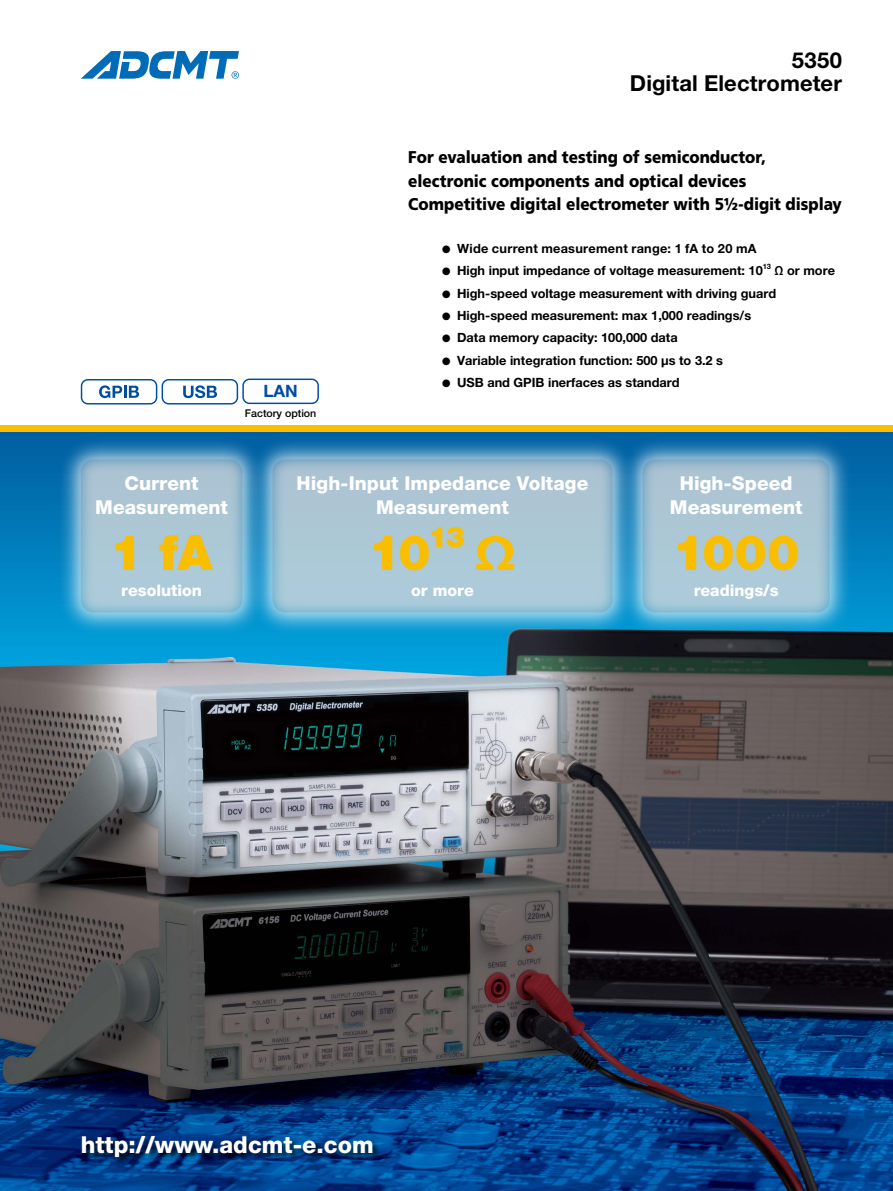
<style>
.page{position:relative;width:893px;height:1191px;background:#fff}
.page>*{position:absolute;margin:0;border:0;box-sizing:border-box;transform-origin:0 0}
.t1{font:900 48.9px "Helvetica Neue LT Std";letter-spacing:-.015em;color:#fabe00}
.t2{font:900 28.5px "Helvetica Neue LT Std";color:#fabe00}
.t3{font:800 23.4px "Helvetica Neue LT Std";color:#fff}
.t4{font:700 22.05px/23.4px "Helvetica Neue LT Std";letter-spacing:.005em;color:#000;text-align:right}
.t5{font:800 19.2px/23.4px "Helvetica Neue LT Std";color:#fff;text-align:center}
.t6{font:900 16.95px/23.4px "Frutiger";color:#000;scale:.9 1}
.t7{font:700 16.95px "Helvetica Neue LT Std";color:#004ea2}
.t8{font:800 15.9px "Helvetica Neue LT Std";color:#fff}
.t9{font:700 12.75px "Helvetica Neue LT Std";color:#000}
.t10{font:700 12.75px "Helvetica Neue LT Std";letter-spacing:.02em;color:#000}
.t11{font:500 10.65px "Helvetica Neue LT Std";color:#000}
.t12{font:700 7.5px "Helvetica Neue LT Std";color:#000}
</style>
<div class="page">
<img style="left:0;top:432px;width:893px;height:759px">
<svg style="left:81px;top:51px;width:158px;height:28px"></svg>
<div style="left:0;top:425px;width:893px;height:7px;background:#fabe00"></div>
<div style="left:82px;top:1135px;width:299px;height:30px;background:#000;opacity:.75"></div>
<svg style="left:81px;top:378px;width:238px;height:26px"></svg>
<div style="left:58px;top:436px;width:207px;height:199px;background:#fff;opacity:.75"></div>
<svg style="left:81px;top:459px;width:161px;height:153px;background:#a6c4d3"></svg>
<div style="left:249px;top:436px;width:386px;height:199px;background:#fff;opacity:.75"></div>
<svg style="left:272px;top:459px;width:341px;height:153px;background:#a7c5d4"></svg>
<div style="left:620px;top:436px;width:233px;height:199px;background:#fff;opacity:.75"></div>
<svg style="left:643px;top:459px;width:187px;height:153px;background:#a6c4d4"></svg>
<h3 class="t7" style="left:263px;top:381px;width:36px">LAN</h3>
<p class="t11" style="left:245px;top:407px;width:73px">Factory option</p>
<h3 class="t4" style="left:630px;top:48px;width:214px">5350<br>Digital Electrometer</h3>
<h3 class="t6" style="left:408px;top:145px;width:483px">For evaluation and testing of semiconductor, electronic components and optical devices<br>Competitive digital electrometer with 5½-digit display</h3>
<p class="t10" style="left:442px;top:241px;width:316px">● Wide current measurement range: 1 fA to 20 mA</p>
<p class="t9" style="left:442px;top:263px;width:322px">● High input impedance of voltage measurement: 10</p>
<p class="t12" style="left:763px;top:262px;width:10px">13</p>
<p class="t9" style="left:775px;top:263px;width:62px">Ω or more</p>
<p class="t9" style="left:442px;top:285px;width:335px">● High-speed voltage measurement with driving guard</p>
<p class="t9" style="left:442px;top:307px;width:310px">● High-speed measurement: max 1,000 readings/s</p>
<p class="t9" style="left:442px;top:330px;width:237px">● Data memory capacity: 100,000 data</p>
<p class="t9" style="left:442px;top:352px;width:282px">● Variable integration function: 500 μs to 3.2 s</p>
<p class="t9" style="left:442px;top:374px;width:239px">● USB and GPIB inerfaces as standard</p>
<h3 class="t5" style="left:95px;top:471px;width:134px">Current<br>Measurement</h3>
<h3 class="t5" style="left:670px;top:471px;width:134px">High-Speed<br>Measurement</h3>
<h3 class="t5" style="left:297px;top:471px;width:293px">High-Input Impedance Voltage<br>Measurement</h3>
<h1 class="t1" style="left:369px;top:523px;width:64px">10</h1>
<h2 class="t2" style="left:429px;top:520px;width:38px">13</h2>
<h1 class="t1" style="left:110px;top:523px;width:104px">1 fA</h1>
<h1 class="t1" style="left:474px;top:523px;width:43px">Ω</h1>
<h1 class="t1" style="left:672px;top:523px;width:129px">1000</h1>
<p class="t8" style="left:121px;top:581px;width:82px">resolution</p>
<p class="t8" style="left:411px;top:581px;width:64px">or more</p>
<p class="t8" style="left:694px;top:581px;width:86px">readings/s</p>
<h3 class="t3" style="left:81px;top:1130px;width:294px">http://www.adcmt-e.com</h3>
</div>
